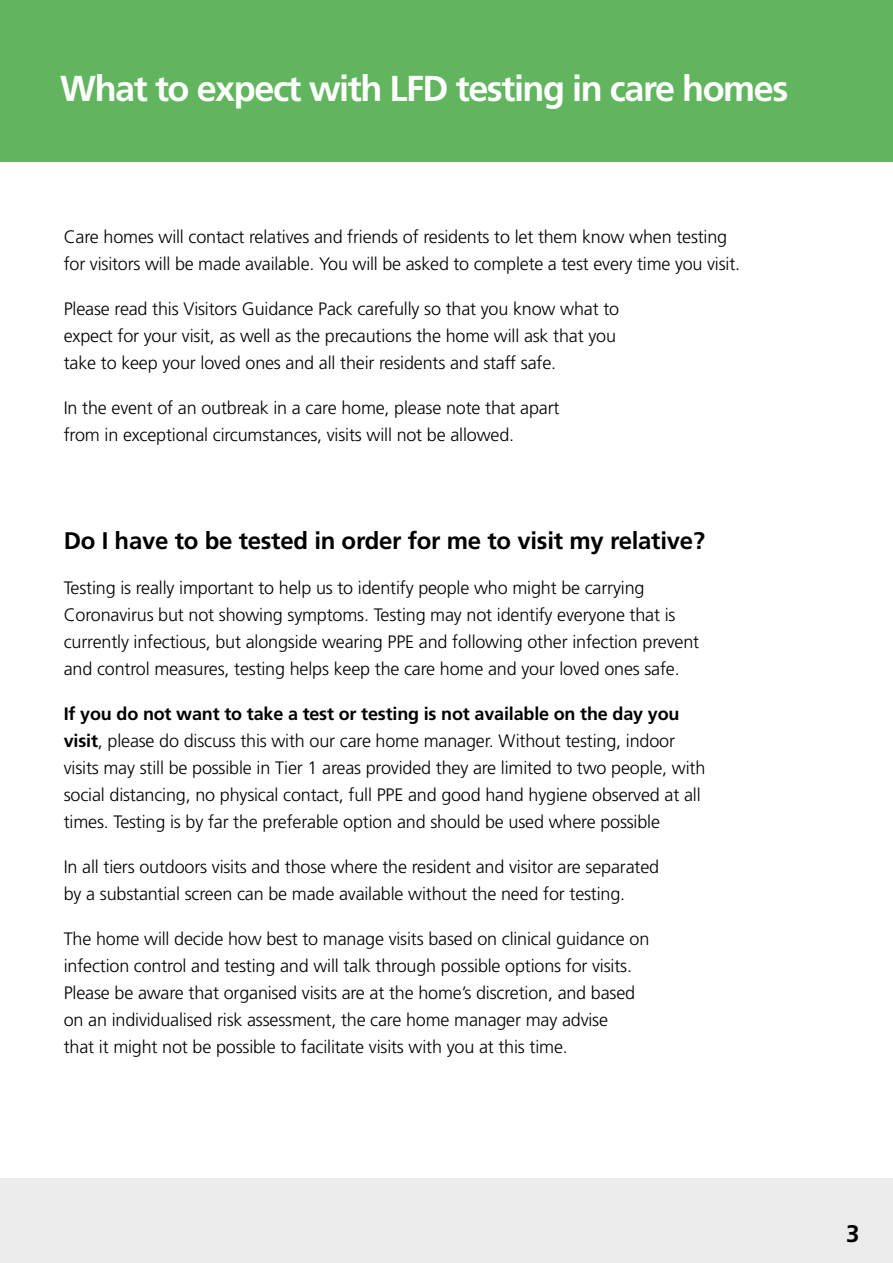
<style>
.page{position:relative;width:893px;height:1263px;background:#fff}
.page>*{position:absolute;margin:0;border:0;box-sizing:border-box;transform-origin:0 0}
.t1{font:700 36px "Frutiger";letter-spacing:-.04em;color:#fff}
.t2{font:700 24px "Frutiger";letter-spacing:-.01em;color:#000}
.t3{font:300 18px/27px "Frutiger";letter-spacing:-.01em;color:#000}
.s1{font-weight:700}
</style>
<div class="page">
<div style="left:0;top:1178px;width:893px;height:85px;background:#ebebeb"></div>
<div style="left:0;top:0;width:893px;height:161px;background:#61b55e"></div>
<h2 class="t1" style="left:60px;top:68px;width:730px">What to expect with LFD testing in care homes</h2>
<p class="t3" style="left:64px;top:224px;width:678px">Care homes will contact relatives and friends of residents to let them know when testing for visitors will be made available. You will be asked to complete a test every time you visit.</p>
<p class="t3" style="left:64px;top:296px;width:557px">Please read this Visitors Guidance Pack carefully so that you know what to expect for your visit, as well as the precautions the home will ask that you take to keep your loved ones and all their residents and staff safe.</p>
<p class="t3" style="left:64px;top:395px;width:497px">In the event of an outbreak in a care home, please note that apart from in exceptional circumstances, visits will not be allowed.</p>
<h3 class="t2" style="left:64px;top:527px;width:643px">Do I have to be tested in order for me to visit my relative?</h3>
<p class="t3" style="left:64px;top:575px;width:637px">Testing is really important to help us to identify people who might be carrying Coronavirus but not showing symptoms. Testing may not identify everyone that is currently infectious, but alongside wearing PPE and following other infection prevent and control measures, testing helps keep the care home and your loved ones safe.</p>
<p class="t3" style="left:64px;top:701px;width:643px"><span class="s1">If you do not want to take a test or testing is not available on the day you visit</span>, please do discuss this with our care home manager. Without testing, indoor visits may still be possible in Tier 1 areas provided they are limited to two people, with social distancing, no physical contact, full PPE and good hand hygiene observed at all times. Testing is by far the preferable option and should be used where possible</p>
<p class="t3" style="left:64px;top:854px;width:597px">In all tiers outdoors visits and those where the resident and visitor are separated by a substantial screen can be made available without the need for testing.</p>
<p class="t3" style="left:64px;top:926px;width:587px">The home will decide how best to manage visits based on clinical guidance on infection control and testing and will talk through possible options for visits.<br>Please be aware that organised visits are at the home’s discretion, and based on an individualised risk assessment, the care home manager may advise<br>that it might not be possible to facilitate visits with you at this time.</p>
<h2 class="t2" style="left:846px;top:1220px;width:15px">3</h2>
</div>
